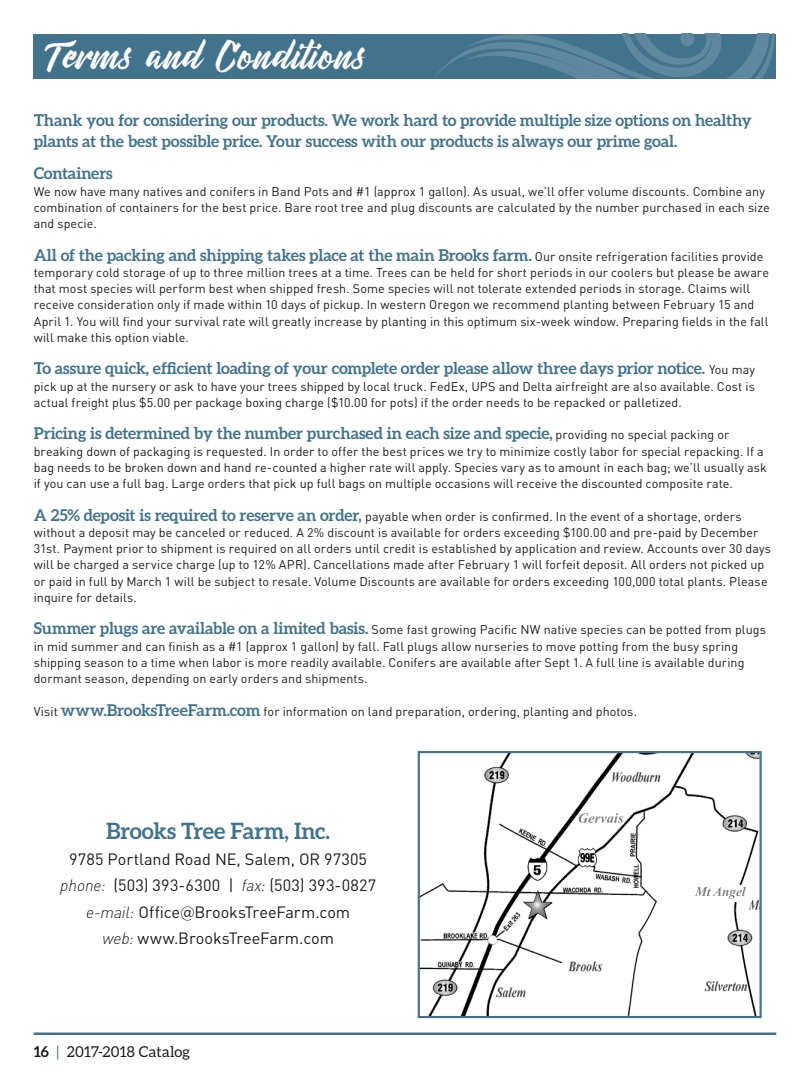
<style>
.page{position:relative;width:810px;height:1080px;background:#fff}
.page>*{position:absolute;margin:0;border:0;box-sizing:border-box;transform-origin:0 0}
.t1{font:35px "De Hangster";color:#fff}
.t2{font:700 22.5px "Aleo";letter-spacing:-.01em;color:#42738d}
.t3{font:700 16.25px/21.2px "Aleo";letter-spacing:-.01em;color:#42738d}
.t4{font:16.25px/26.2px "DINOT";color:#1c1b1b;text-align:center}
.t5{font:15px "Aleo";letter-spacing:.015em;color:#1c1b1b}
.t6{font:12.5px/16.2px "DINOT";letter-spacing:.005em;color:#1c1b1b}
.s1{font-family:"DINOT";font-weight:400;font-size:12.5px;color:#1c1b1b}
.s2{font-family:"Aleo";font-weight:700;font-size:16.25px;color:#42738d}
.s3{font-weight:300;font-style:italic}
.s4{font-family:"Gotham Narrow"}
.s5{font-weight:700}
.s6{color:#42738d}
</style>
<div class="page">
<div style="left:34px;top:34px;width:742px;height:45px;background:#42738d"></div>
<svg style="left:435px;top:34px;width:339px;height:45px"></svg>
<img style="left:421px;top:754px;width:338px;height:261px">
<div style="left:418px;top:751px;width:344px;height:267px;border:2px solid #42738d"></div>
<div style="left:679px;top:885px;width:73px;height:17px;background:#fff"></div>
<svg style="left:695px;top:887px;width:51px;height:12px"></svg>
<div style="left:579px;top:812px;width:44px;height:12px;background:#fff"></div>
<svg style="left:579px;top:813px;width:44px;height:10px"></svg>
<hr style="left:34px;top:1032px;width:742px;height:3px;background:#42738d">
<h1 class="t1" style="left:45px;top:28px;width:322px">Terms and Conditions</h1>
<h3 class="t3" style="left:34px;top:109px;width:719px">Thank you for considering our products. We work hard to provide multiple size options on healthy plants at the best possible price. Your success with our products is always our prime goal.</h3>
<h3 class="t3" style="left:34px;top:163px;width:81px">Containers</h3>
<p class="t6" style="left:34px;top:182px;width:738px">We now have many natives and conifers in Band Pots and #1 (approx 1 gallon). As usual, we’ll offer volume discounts. Combine any combination of containers for the best price. Bare root tree and plug discounts are calculated by the number purchased in each size and specie.</p>
<h3 class="t3" style="left:34px;top:244px;width:731px">All of the packing and shipping takes place at the main Brooks farm. <span class="s1">Our onsite refrigeration facilities provide</span></h3>
<p class="t6" style="left:34px;top:264px;width:737px">temporary cold storage of up to three million trees at a time. Trees can be held for short periods in our coolers but please be aware that most species will perform best when shipped fresh. Some species will not tolerate extended periods in storage. Claims will receive consideration only if made within 10 days of pickup. In western Oregon we recommend planting between February 15 and April 1. You will find your survival rate will greatly increase by planting in this optimum six-week window. Preparing fields in the fall will make this option viable.</p>
<h3 class="t3" style="left:34px;top:358px;width:723px">To assure quick, efficient loading of your complete order please allow three days prior notice. <span class="s1">You may</span></h3>
<p class="t6" style="left:34px;top:377px;width:723px">pick up at the nursery or ask to have your trees shipped by local truck. FedEx, UPS and Delta airfreight are also available. Cost is actual freight plus $5.00 per package boxing charge ($10.00 for pots) if the order needs to be repacked or palletized.</p>
<h3 class="t3" style="left:34px;top:423px;width:697px">Pricing is determined by the number purchased in each size and specie, <span class="s1">providing no special packing or</span></h3>
<p class="t6" style="left:34px;top:442px;width:734px">breaking down of packaging is requested. In order to offer the best prices we try to minimize costly labor for special repacking. If a bag needs to be broken down and hand re-counted a higher rate will apply. Species vary as to amount in each bag; we’ll usually ask if you can use a full bag. Large orders that pick up full bags on multiple occasions will receive the discounted composite rate.</p>
<p class="t6" style="left:34px;top:507px;width:739px"><span class="s2">A 25% deposit is required to reserve an order,</span> payable when order is confirmed. In the event of a shortage, orders without a deposit may be canceled or reduced. A 2% discount is available for orders exceeding $100.00 and pre-paid by December 31st. Payment prior to shipment is required on all orders until credit is established by application and review. Accounts over 30 days will be charged a service charge (up to 12% APR). Cancellations made after February 1 will forfeit deposit. All orders not picked up or paid in full by March 1 will be subject to resale. Volume Discounts are available for orders exceeding 100,000 total plants. Please inquire for details.</p>
<p class="t6" style="left:34px;top:621px;width:734px"><span class="s2">Summer plugs are available on a limited basis.</span> Some fast growing Pacific NW native species can be potted from plugs in mid summer and can finish as a #1 (approx 1 gallon) by fall. Fall plugs allow nurseries to move potting from the busy spring shipping season to a time when labor is more readily available. Conifers are available after Sept 1. A full line is available during dormant season, depending on early orders and shipments.</p>
<p class="t6" style="left:34px;top:702px;width:605px">Visit <span class="s2">www.BrooksTreeFarm.com</span> for information on land preparation, ordering, planting and photos.</p>
<h2 class="t2" style="left:106px;top:818px;width:225px">Brooks Tree Farm, Inc.</h2>
<h3 class="t4" style="left:60px;top:846px;width:317px">9785 Portland Road NE, Salem, OR 97305 <span class="s3">phone:</span> (503) 393-6300 | <span class="s3">fax:</span> (503) 393-0827 <span class="s3">e-mail:</span> Office<span class="s4">@</span>BrooksTreeFarm.com<br><span class="s3">web:</span> www.BrooksTreeFarm.com</h3>
<p class="t5" style="left:34px;top:1044px;width:158px"><span class="s5">16</span> <span class="s6">|</span> 2017-2018 Catalog</p>
</div>
